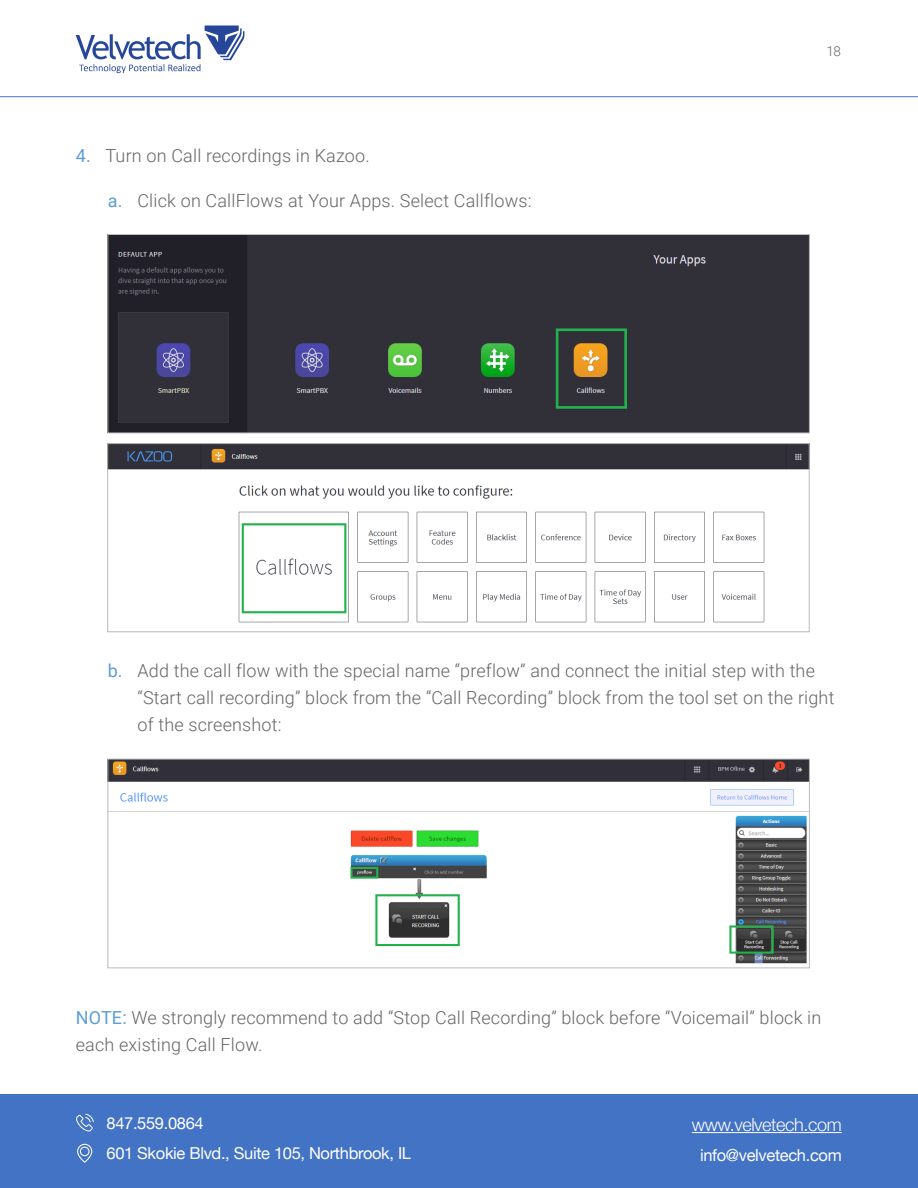
<style>
.page{position:relative;width:918px;height:1188px;background:#fff}
.page>*{position:absolute;margin:0;border:0;box-sizing:border-box;transform-origin:0 0}
.t1{font:300 18px/27px "Roboto";letter-spacing:.01em;color:#656565}
.t2{font:300 18px "Helvetica Neue";letter-spacing:-.02em;color:#fff}
.t3{font:18px "Roboto";color:#5d9dd5}
.t4{font:16.5px/30px "Helvetica Neue";letter-spacing:-.02em;color:#fff}
.t5{font:300 13.5px "Roboto";color:#656565}
.s1{font-weight:400;color:#5d9dd5}
</style>
<div class="page">
<hr style="left:0;top:96px;width:918px;height:1px;background:#4373c5">
<svg style="left:76px;top:26px;width:168px;height:47px"></svg>
<div style="left:0;top:1094px;width:918px;height:94px;background:#4373c5"></div>
<hr style="left:692px;top:1132px;width:150px;height:1px;background:#fff">
<svg style="left:76px;top:1114px;width:18px;height:18px"></svg>
<svg style="left:77px;top:1144px;width:15px;height:19px"></svg>
<img style="left:109px;top:236px;width:699px;height:195px">
<div style="left:107px;top:234px;width:703px;height:199px;border:1px solid #bbb"></div>
<img style="left:109px;top:445px;width:699px;height:178px">
<div style="left:107px;top:443px;width:703px;height:189px;border:1px solid #bbb"></div>
<img style="left:109px;top:761px;width:699px;height:203px">
<div style="left:107px;top:759px;width:703px;height:209px;border:1px solid #bbb"></div>
<p class="t3" style="left:76px;top:143px;width:17px">4.</p>
<p class="t1" style="left:106px;top:142px;width:266px">Turn on Call recordings in Kazoo.</p>
<p class="t1" style="left:137px;top:187px;width:396px">Click on CallFlows at Your Apps. Select Callflows:</p>
<p class="t3" style="left:108px;top:188px;width:16px">a.</p>
<p class="t5" style="left:826px;top:42px;width:16px">18</p>
<p class="t3" style="left:108px;top:658px;width:17px">b.</p>
<p class="t1" style="left:137px;top:657px;width:699px">Add the call flow with the special name “preflow” and connect the initial step with the “Start call recording” block from the “Call Recording” block from the tool set on the right of the screenshot:</p>
<p class="t1" style="left:76px;top:1004px;width:747px"><span class="s1">NOTE:</span> We strongly recommend to add “Stop Call Recording” block before “Voicemail” block in each existing Call Flow.</p>
<p class="t4" style="left:107px;top:1109px;width:306px">847.559.0864<br>601 Skokie Blvd., Suite 105, Northbrook, IL</p>
<p class="t2" style="left:692px;top:1110px;width:151px">www.velvetech.com</p>
<p class="t4" style="left:700px;top:1141px;width:143px">info@velvetech.com</p>
</div>
